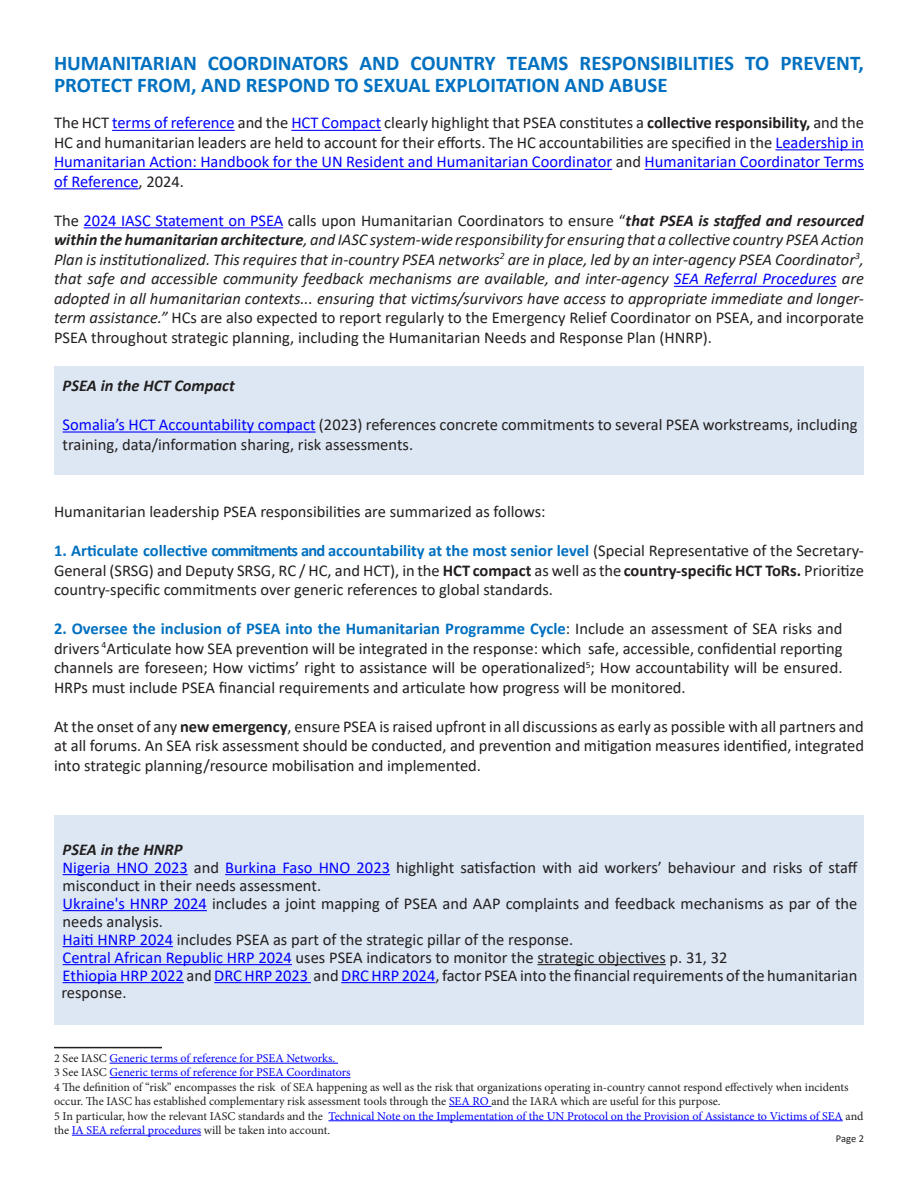
<style>
.page{position:relative;width:918px;height:1188px;background:#fff}
.page>*{position:absolute;margin:0;border:0;box-sizing:border-box;transform-origin:0 0}
.Body_Text{font:700 21px/22.6px "Calibri";color:#0070c0}
.Body_Text-2{font:16.5px/19.5px "Calibri";color:#231f20;text-align:justify}
.t1{font:italic 16.5px/19.5px "Calibri";color:#231f20;text-align:justify}
.t2{font:italic 700 16.5px "Calibri";color:#231f20}
.t3{font:12px/14.4px "Minion Pro";letter-spacing:-.005em;color:#00f}
.t4{font:12px/14.4px "Minion Pro";color:#231f20}
.t5{font:10.5px "Calibri";color:#231f20}
.s1{color:#00f}
.s2{font-weight:700}
.s3{font-style:normal}
.s4{font-style:normal;color:#00f}
.s5{font-weight:700;color:#0070c0}
.s6{color:#231f20}
</style>
<div class="page">
<hr style="left:112px;top:130px;width:123px;height:1px;background:#00f">
<hr style="left:291px;top:130px;width:90px;height:1px;background:#00f">
<hr style="left:775px;top:149px;width:89px;height:1px;background:#00f">
<hr style="left:54px;top:169px;width:558px;height:1px;background:#00f">
<hr style="left:645px;top:169px;width:219px;height:1px;background:#00f">
<hr style="left:54px;top:188px;width:85px;height:1px;background:#00f">
<hr style="left:84px;top:227px;width:199px;height:1px;background:#00f">
<hr style="left:674px;top:286px;width:163px;height:1px;background:#00f">
<hr style="left:54px;top:1047px;width:108px;height:1px;background:#231f20">
<hr style="left:110px;top:1063px;width:228px;height:1px;background:#00f">
<hr style="left:110px;top:1077px;width:240px;height:1px;background:#00f">
<hr style="left:449px;top:1106px;width:42px;height:1px;background:#00f">
<hr style="left:329px;top:1120px;width:514px;height:1px;background:#00f">
<hr style="left:72px;top:1135px;width:129px;height:1px;background:#00f">
<div style="left:55px;top:366px;width:809px;height:108px;background:#dce7f3"></div>
<hr style="left:63px;top:431px;width:253px;height:2px;background:#00f">
<div style="left:55px;top:815px;width:809px;height:210px;background:#dce7f3"></div>
<hr style="left:63px;top:874px;width:125px;height:1px;background:#00f">
<hr style="left:225px;top:874px;width:165px;height:1px;background:#00f">
<hr style="left:63px;top:910px;width:144px;height:1px;background:#00f">
<hr style="left:63px;top:946px;width:110px;height:1px;background:#00f">
<hr style="left:63px;top:964px;width:229px;height:1px;background:#00f">
<hr style="left:537px;top:964px;width:129px;height:1px;background:#231f20">
<hr style="left:63px;top:982px;width:121px;height:1px;background:#00f">
<hr style="left:214px;top:982px;width:97px;height:1px;background:#00f">
<hr style="left:341px;top:982px;width:94px;height:1px;background:#00f">
<p class="Body_Text" style="left:54px;top:51px;width:811px">HUMANITARIAN COORDINATORS AND COUNTRY TEAMS RESPONSIBILITIES TO PREVENT,<br>PROTECT FROM, AND RESPOND TO SEXUAL EXPLOITATION AND ABUSE</p>
<p class="Body_Text-2" style="left:54px;top:113px;width:812px">The HCT <span class="s1">terms of reference</span> and the <span class="s1">HCT Compact</span> clearly highlight that PSEA constitutes a <span class="s2">collective responsibility,</span> and the HC and humanitarian leaders are held to account for their efforts. The HC accountabilities are specified in the <span class="s1">Leadership in Humanitarian Action: Handbook for the UN Resident and Humanitarian Coordinator</span> and <span class="s1">Humanitarian Coordinator Terms of Reference</span>, 2024.</p>
<p class="t1" style="left:54px;top:210px;width:812px"><span class="s3">The</span> <span class="s4">2024 IASC Statement on PSEA</span> <span class="s3">calls upon Humanitarian Coordinators to ensure “</span><span class="s2">that PSEA is staffed and resourced within the humanitarian architecture</span>, and IASC system-wide responsibility for ensuring that a collective country PSEA Action Plan is institutionalized. This requires that in-country PSEA networks<sup>2</sup> are in place, led by an inter-agency PSEA Coordinator<sup>3</sup>, that safe and accessible community feedback mechanisms are available, and inter-agency <span class="s1">SEA Referral Procedures</span> are adopted in all humanitarian contexts... ensuring that victims/survivors have access to appropriate immediate and longer&shy;term assistance.” <span class="s3">HCs are also expected to report regularly to the Emergency Relief Coordinator on PSEA, and incorporate PSEA throughout strategic planning, including the Humanitarian Needs and Response Plan (HNRP).</span></p>
<p class="t2" style="left:63px;top:373px;width:174px">PSEA in the HCT Compact</p>
<p class="Body_Text-2" style="left:63px;top:414px;width:796px"><span class="s1">Somalia’s HCT Accountability compact</span> (2023) references concrete commitments to several PSEA workstreams, including training, data/information sharing, risk assessments.</p>
<p class="Body_Text-2" style="left:54px;top:501px;width:493px">Humanitarian leadership PSEA responsibilities are summarized as follows:</p>
<p class="Body_Text-2" style="left:54px;top:540px;width:812px"><span class="s5">1. Articulate collective commitments and accountability at the most senior level</span> (Special Representative of the Secretary-General (SRSG) and Deputy SRSG, RC / HC, and HCT), in the <span class="s2">HCT compact</span> as well asthe <span class="s2">country-specific HCT ToRs.</span> Prioritize country-specific commitments over generic references to global standards.</p>
<p class="Body_Text-2" style="left:54px;top:618px;width:790px"><span class="s5">2. Oversee the inclusion of PSEA into the Humanitarian Programme Cycle</span>: Include an assessment of SEA risks and drivers <sup>4</sup>Articulate how SEA prevention will be integrated in the response: which safe, accessible, confidential reporting channels are foreseen; How victims’ right to assistance will be operationalized<sup>5</sup>; How accountability will be ensured.<br>HRPs must include PSEA financial requirements and articulate how progress will be monitored.</p>
<p class="Body_Text-2" style="left:54px;top:716px;width:812px">At the onset of any <span class="s2">new emergency</span>, ensure PSEA is raised upfront in all discussions as early as possible with all partners and at all forums. An SEA risk assessment should be conducted, and prevention and mitigation measures identified, integrated into strategic planning/resource mobilisation and implemented.</p>
<p class="t2" style="left:63px;top:838px;width:122px">PSEA in the HNRP</p>
<p class="Body_Text-2" style="left:63px;top:858px;width:797px;line-height:18px"><span class="s1">Nigeria HNO 2023</span> and <span class="s1">Burkina Faso HNO 2023</span> highlight satisfaction with aid workers’ behaviour and risks of staff misconduct in their needs assessment.</p>
<p class="Body_Text-2" style="left:63px;top:894px;width:796px;line-height:18px"><span class="s1">Ukraine's HNRP 2024</span> includes a joint mapping of PSEA and AAP complaints and feedback mechanisms as par of the needs analysis.</p>
<p class="Body_Text-2" style="left:63px;top:929px;width:512px"><span class="s1">Haiti HNRP 2024</span> includes PSEA as part of the strategic pillar of the response.</p>
<p class="Body_Text-2" style="left:63px;top:947px;width:666px"><span class="s1">Central African Republic HRP 2024</span> uses PSEA indicators to monitor the strategic objectives p. 31, 32</p>
<p class="Body_Text-2" style="left:63px;top:965px;width:796px"><span class="s1">Ethiopia HRP 2022</span> and <span class="s1">DRC HRP 2023</span> and <span class="s1">DRC HRP 2024</span>, factor PSEA into the financial requirements of the humanitarian</p>
<p class="Body_Text-2" style="left:61px;top:982px;width:67px">response.</p>
<p class="t3" style="left:54px;top:1051px;width:283px"><span class="s6">2 See IASC</span> Generic terms of reference for PSEA Networks.</p>
<p class="t3" style="left:54px;top:1065px;width:298px"><span class="s6">3 See IASC</span> Generic terms of reference for PSEA Coordinators</p>
<p class="t4" style="left:54px;top:1080px;width:796px">4 The definition of “risk” encompasses the risk of SEA happening as well as the risk that organizations operating in-country cannot respond effectively when incidents occur. The IASC has established complementary risk assessment tools through the <span class="s1">SEA RO</span> and the IARA which are useful for this purpose.</p>
<p class="t3" style="left:54px;top:1109px;width:811px"><span class="s6">5 In particular, how the relevant IASC standards and the</span> Technical Note on the Implementation of the UN Protocol on the Provision of Assistance to Victims of SEA <span class="s6">and the</span> IA SEA referral procedures <span class="s6">will be taken into account.</span></p>
<p class="t5" style="left:836px;top:1131px;width:30px">Page 2</p>
</div>
